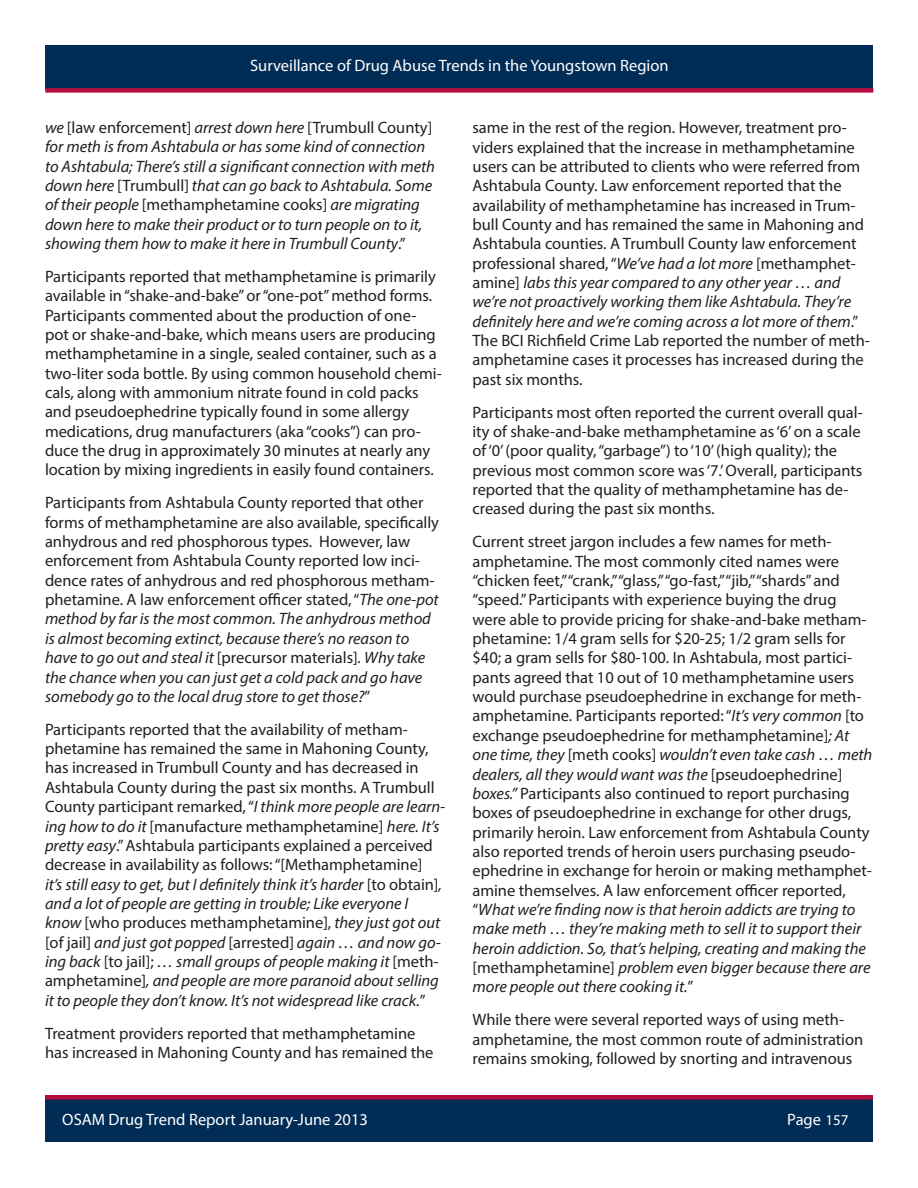
<style>
.page{position:relative;width:918px;height:1188px;background:#fff}
.page>*{position:absolute;margin:0;border:0;box-sizing:border-box;transform-origin:0 0}
.t1{font:16.5px/19.4px "Myriad Pro";color:#231f20}
.t2{font:italic 16.5px/19.4px "Myriad Pro";color:#231f20}
.t3{font:16.5px "Myriad Pro";color:#fff}
.s1{font-style:normal}
.s2{font-style:italic}
.s3{font-size:15px}
</style>
<div class="page">
<div style="left:45px;top:45px;width:828px;height:45px;background:#002c55"></div>
<div style="left:45px;top:88px;width:828px;height:5px;background:#b50d3e"></div>
<div style="left:45px;top:1097px;width:828px;height:45px;background:#002c55"></div>
<div style="left:45px;top:1095px;width:828px;height:5px;background:#b50d3e"></div>
<p class="t3" style="left:250px;top:55px;width:420px">Surveillance of Drug Abuse Trends in the Youngstown Region</p>
<p class="t2" style="left:45px;top:118px;width:392px">we <span class="s1">[law enforcement]</span> arrest down here <span class="s1">[Trumbull County] </span>for meth is from Ashtabula or has some kind of connection to Ashtabula; There’s still a significant connection with meth down here <span class="s1">[Trumbull]</span> that can go back to Ashtabula. Some of their people <span class="s1">[methamphetamine cooks]</span> are migrating down here to make their product or to turn people on to it, showing them how to make it here in Trumbull County<span class="s1">.”</span></p>
<p class="t1" style="left:45px;top:266px;width:398px">Participants reported that methamphetamine is primarily available in “shake-and-bake” or “one-pot” method forms.<br>Participants commented about the production of one&shy;pot or shake-and-bake, which means users are producing methamphetamine in a single, sealed container, such as a two-liter soda bottle. By using common household chemi&shy;cals, along with ammonium nitrate found in cold packs and pseudoephedrine typically found in some allergy medications, drug manufacturers (aka “cooks”) can pro&shy;duce the drug in approximately 30 minutes at nearly any location by mixing ingredients in easily found containers.</p>
<p class="t1" style="left:45px;top:493px;width:396px">Participants from Ashtabula County reported that other forms of methamphetamine are also available, specifically anhydrous and red phosphorous types. However, law enforcement from Ashtabula County reported low inci&shy;dence rates of anhydrous and red phosphorous metham&shy;phetamine. A law enforcement officer stated, “<span class="s2">The one-pot method by far is the most common. The anhydrous method is almost becoming extinct, because there’s no reason to have to go out and steal it</span> [precursor materials]<span class="s2">. Why take the chance when you can just get a cold pack and go have somebody go to the local drug store to get those?</span>”</p>
<p class="t1" style="left:45px;top:719px;width:402px">Participants reported that the availability of metham&shy;phetamine has remained the same in Mahoning County, has increased in Trumbull County and has decreased in Ashtabula County during the past six months. A Trumbull County participant remarked, “<span class="s2">I think more people are learn&shy;ing how to do it</span> [manufacture methamphetamine] <span class="s2">here. It’s pretty easy</span>.” Ashtabula participants explained a perceived decrease in availability as follows: “[Methamphetamine]<br><span class="s2">it’s still easy to get, but I definitely think it’s harder</span> [to obtain]<span class="s2">, and a lot of people are getting in trouble; Like everyone I know</span> [who produces methamphetamine], <span class="s2">they just got out </span>[of jail] <span class="s2">and just got popped</span> [arrested] <span class="s2">again … and now go&shy;ing back</span> [to jail]; <span class="s2">… small groups of people making it</span> [meth&shy;amphetamine]<span class="s2">, and people are more paranoid about selling it to people they don’t know. It’s not widespread like crack.</span>”</p>
<p class="t1" style="left:45px;top:1023px;width:390px">Treatment providers reported that methamphetamine has increased in Mahoning County and has remained the</p>
<p class="t3" style="left:62px;top:1109px;width:307px">OSAM Drug Trend Report January-June 2013</p>
<p class="t1" style="left:472px;top:118px;width:399px">same in the rest of the region. However, treatment pro&shy;viders explained that the increase in methamphetamine users can be attributed to clients who were referred from Ashtabula County. Law enforcement reported that the availability of methamphetamine has increased in Trum&shy;bull County and has remained the same in Mahoning and Ashtabula counties. A Trumbull County law enforcement professional shared, “<span class="s2">We’ve had a lot more</span> [methamphet&shy;amine] <span class="s2">labs this year compared to any other year … and we’re not proactively working them like Ashtabula. They’re definitely here and we’re coming across a lot more of them</span>.” The BCI Richfield Crime Lab reported the number of meth&shy;amphetamine cases it processes has increased during the past six months.</p>
<p class="t1" style="left:472px;top:402px;width:392px">Participants most often reported the current overall qual&shy;ity of shake-and-bake methamphetamine as ‘6’ on a scale of ‘0’ (poor quality, “garbage”) to ‘10’ (high quality); the previous most common score was ‘7.’ Overall, participants reported that the quality of methamphetamine has de&shy;creased during the past six months.</p>
<p class="t1" style="left:472px;top:532px;width:401px">Current street jargon includes a few names for meth&shy;amphetamine. The most commonly cited names were “chicken feet,” “crank,” “glass,” “go-fast,” “jib,” “shards” and “speed.” Participants with experience buying the drug were able to provide pricing for shake-and-bake metham&shy;phetamine: 1/4 gram sells for $20-25; 1/2 gram sells for $40; a gram sells for $80-100. In Ashtabula, most partici&shy;pants agreed that 10 out of 10 methamphetamine users would purchase pseudoephedrine in exchange for meth&shy;amphetamine. Participants reported: “<span class="s2">It’s very common</span> [to exchange pseudoephedrine for methamphetamine]<span class="s2">; At one time, they</span> [meth cooks] <span class="s2">wouldn’t even take cash … meth dealers, all they would want was the</span> [pseudoephedrine] <span class="s2">boxes.”</span> Participants also continued to report purchasing boxes of pseudoephedrine in exchange for other drugs, primarily heroin. Law enforcement from Ashtabula County also reported trends of heroin users purchasing pseudo&shy;ephedrine in exchange for heroin or making methamphet&shy;amine themselves. A law enforcement officer reported, “<span class="s2">What we’re finding now is that heroin addicts are trying to make meth … they’re making meth to sell it to support their heroin addiction. So, that’s helping, creating and making the </span>[methamphetamine] <span class="s2">problem even bigger because there are more people out there cooking it.</span>”</p>
<p class="t1" style="left:472px;top:1010px;width:392px">While there were several reported ways of using meth&shy;amphetamine, the most common route of administration remains smoking, followed by snorting and intravenous</p>
<p class="t3" style="left:787px;top:1109px;width:63px">Page <span class="s3">157</span></p>
</div>
